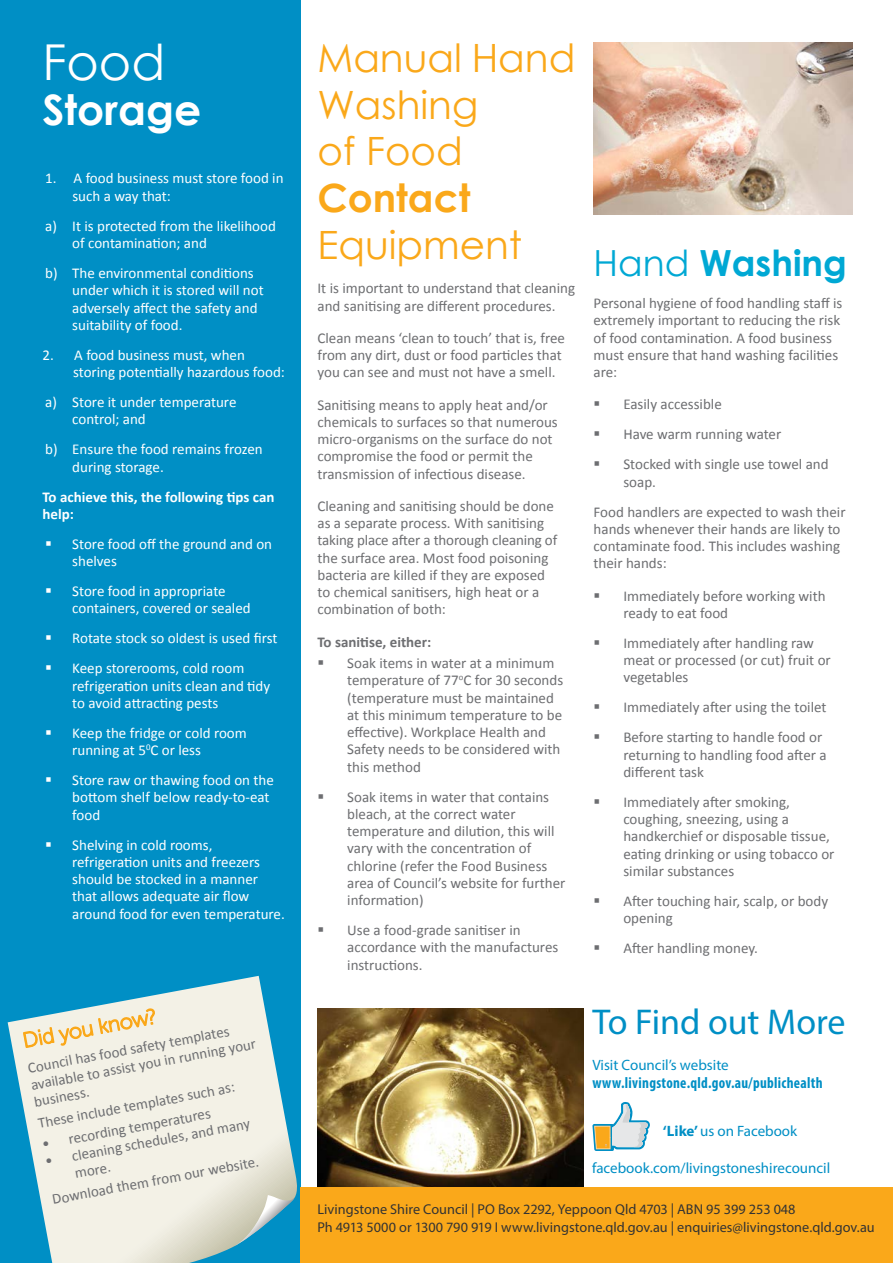
<style>
.page{position:relative;width:893px;height:1263px;background:#fff}
.page>*{position:absolute;margin:0;border:0;box-sizing:border-box;transform-origin:0 0}
.t1{font:49.5px "Century Gothic";color:#fff}
.t2{font:700 42px "Century Gothic";color:#fff}
.t3{font:39px/46.8px "Century Gothic";color:#faa81a}
.t4{font:700 39px "Century Gothic";color:#faa81a}
.t5{font:36px "Myriad Pro";color:#008fc5}
.t6{font:700 36px "Century Gothic";color:#00a8d4}
.t7{font:700 condensed 15.75px "Myriad Pro";letter-spacing:.02em;color:#008fc5;scale:.95 1}
.t8{font:15px/17.2px "Calibri";color:#6d6e71}
.t9{font:15px/17.2px "Calibri";color:#fff}
.t10{font:15px "Myriad Pro";color:#008fc5}
.t11{font:700 15px/17.2px "Calibri";color:#fff}
.t12{font:700 15px "Calibri";color:#6d6e71}
.t13{font:14.25px/18px "Myriad Pro";color:#333}
.s1{font-weight:400}
.s2{font-weight:700}
</style>
<div class="page">
<div style="left:0;top:0;width:300px;height:1263px;background:#008fc5"></div>
<svg style="left:8px;top:976px;width:289px;height:287px"></svg>
<svg style="left:233px;top:1195px;width:62px;height:52px"></svg>
<svg style="left:22px;top:995px;width:133px;height:65px"></svg>
<img style="left:594px;top:43px;width:258px;height:171px">
<svg style="left:592px;top:1102px;width:58px;height:49px"></svg>
<img style="left:317px;top:1008px;width:267px;height:179px">
<div style="left:300px;top:1187px;width:593px;height:76px;background:#faa81a"></div>
<h1 class="t1" style="left:43px;top:27px;width:124px">Food</h1>
<h2 class="t2" style="left:43px;top:78px;width:160px">Storage</h2>
<p class="t9" style="left:72px;top:170px;width:213px;text-indent:-27px">1. A food business must store food in such a way that:</p>
<p class="t9" style="left:72px;top:217px;width:205px;text-indent:-27px">a) It is protected from the likelihood of contamination; and</p>
<p class="t9" style="left:72px;top:264px;width:193px;text-indent:-27px">b) The environmental conditions under which it is stored will not adversely affect the safety and suitability of food.</p>
<p class="t9" style="left:73px;top:346px;width:213px;text-indent:-31px">2. A food business must, when storing potentially hazardous food:</p>
<p class="t9" style="left:72px;top:393px;width:166px;text-indent:-27px">a) Store it under temperature control; and</p>
<p class="t9" style="left:72px;top:441px;width:192px;text-indent:-27px">b) Ensure the food remains frozen during storage.</p>
<p class="t11" style="left:43px;top:488px;width:233px">To achieve this, the following tips can help:</p>
<p class="t9" style="left:72px;top:535px;width:201px;text-indent:-27px">▪ Store food off the ground and on shelves</p>
<p class="t9" style="left:72px;top:582px;width:180px;text-indent:-27px">▪ Store food in appropriate containers, covered or sealed</p>
<p class="t9" style="left:45px;top:630px;width:234px">▪ Rotate stock so oldest is used first</p>
<p class="t9" style="left:72px;top:660px;width:200px;text-indent:-27px">▪ Keep storerooms, cold room refrigeration units clean and tidy to avoid attracting pests</p>
<p class="t9" style="left:72px;top:724px;width:176px;text-indent:-27px">▪ Keep the fridge or cold room running at 5<sup>0</sup>C or less</p>
<p class="t9" style="left:72px;top:771px;width:203px;text-indent:-27px">▪ Store raw or thawing food on the bottom shelf below ready-to-eat food</p>
<p class="t9" style="left:72px;top:836px;width:214px;text-indent:-27px">▪ Shelving in cold rooms, refrigeration units and freezers should be stocked in a manner that allows adequate air flow around food for even temperature.</p>
<p class="t8" style="left:26px;top:1061px;width:230px;rotate:-11deg">Council has food safety templates available to assist you in running your business.</p>
<p class="t8" style="left:37px;top:1115px;width:201px;rotate:-11deg">These include templates such as:</p>
<p class="t8" style="left:41px;top:1137px;width:173px;rotate:-11deg">• recording temperatures</p>
<p class="t8" style="left:70px;top:1149px;width:183px;line-height:16.8px;text-indent:-27px;rotate:-11deg">• cleaning schedules, and many more.</p>
<p class="t8" style="left:51px;top:1192px;width:211px;rotate:-11deg">Download them from our website.</p>
<h3 class="t3" style="left:317px;top:34px;width:259px">Manual Hand<br>Washing<br>of Food</h3>
<h3 class="t4" style="left:317px;top:168px;width:154px">Contact</h3>
<h3 class="t3" style="left:317px;top:221px;width:206px">Equipment</h3>
<p class="t8" style="left:317px;top:280px;width:259px">It is important to understand that cleaning and sanitising are different procedures.</p>
<p class="t8" style="left:317px;top:329px;width:249px">Clean means ‘clean to touch’ that is, free from any dirt, dust or food particles that you can see and must not have a smell.</p>
<p class="t8" style="left:317px;top:396px;width:242px">Sanitising means to apply heat and/or chemicals to surfaces so that numerous micro-organisms on the surface do not compromise the food or permit the transmission of infectious disease.</p>
<p class="t8" style="left:317px;top:497px;width:241px">Cleaning and sanitising should be done as a separate process. With sanitising taking place after a thorough cleaning of the surface area. Most food poisoning bacteria are killed if they are exposed to chemical sanitisers, high heat or a combination of both:</p>
<p class="t12" style="left:317px;top:632px;width:115px">To sanitise, either:</p>
<p class="t8" style="left:347px;top:654px;width:217px;text-indent:-30px">▪ Soak items in water at a minimum temperature of 77<sup>o</sup>C for 30 seconds (temperature must be maintained at this minimum temperature to be effective). Workplace Health and<br>Safety needs to be considered with this method</p>
<p class="t8" style="left:347px;top:788px;width:220px;text-indent:-30px">▪ Soak items in water that contains bleach, at the correct water temperature and dilution, this will vary with the concentration of chlorine (refer the Food Business area of Council’s website for further information)</p>
<p class="t8" style="left:347px;top:921px;width:213px;text-indent:-30px">▪ Use a food-grade sanitiser in accordance with the manufactures instructions.</p>
<h3 class="t6" style="left:594px;top:235px;width:255px"><span class="s1">Hand</span> Washing</h3>
<p class="t8" style="left:594px;top:294px;width:250px">Personal hygiene of food handling staff is extremely important to reducing the risk of food contamination. A food business must ensure that hand washing facilities are:</p>
<p class="t8" style="left:594px;top:396px;width:130px">▪ Easily accessible</p>
<p class="t8" style="left:594px;top:426px;width:189px">▪ Have warm running water</p>
<p class="t8" style="left:623px;top:456px;width:207px;text-indent:-30px">▪ Stocked with single use towel and soap.</p>
<p class="t8" style="left:594px;top:503px;width:253px">Food handlers are expected to wash their hands whenever their hands are likely to contaminate food. This includes washing their hands:</p>
<p class="t8" style="left:623px;top:587px;width:204px;text-indent:-30px">▪ Immediately before working with ready to eat food</p>
<p class="t8" style="left:623px;top:634px;width:209px;text-indent:-30px">▪ Immediately after handling raw meat or processed (or cut) fruit or vegetables</p>
<p class="t8" style="left:594px;top:699px;width:234px">▪ Immediately after using the toilet</p>
<p class="t8" style="left:623px;top:729px;width:205px;text-indent:-30px">▪ Before starting to handle food or returning to handling food after a different task</p>
<p class="t8" style="left:623px;top:793px;width:213px;text-indent:-30px">▪ Immediately after smoking, coughing, sneezing, using a handkerchief or disposable tissue, eating drinking or using tobacco or similar substances</p>
<p class="t8" style="left:623px;top:892px;width:206px;text-indent:-30px">▪ After touching hair, scalp, or body opening</p>
<p class="t8" style="left:594px;top:939px;width:166px">▪ After handling money.</p>
<h3 class="t5" style="left:592px;top:999px;width:255px">To Find out More</h3>
<p class="t10" style="left:592px;top:1055px;width:138px">Visit Council’s website</p>
<p class="t7" style="left:592px;top:1073px;width:244px">www.livingstone.qld.gov.au/publichealth</p>
<p class="t10" style="left:663px;top:1122px;width:136px"><span class="s2">‘Like’</span> us on Facebook</p>
<p class="t10" style="left:592px;top:1159px;width:240px">facebook.com/livingstoneshirecouncil</p>
<p class="t13" style="left:317px;top:1200px;width:559px">Livingstone Shire Council | PO Box 2292, Yeppoon Qld 4703 | ABN 95 399 253 048<br>Ph 4913 5000 or 1300 790 919 I www.livingstone.qld.gov.au | enquiries@livingstone.qld.gov.au</p>
</div>
